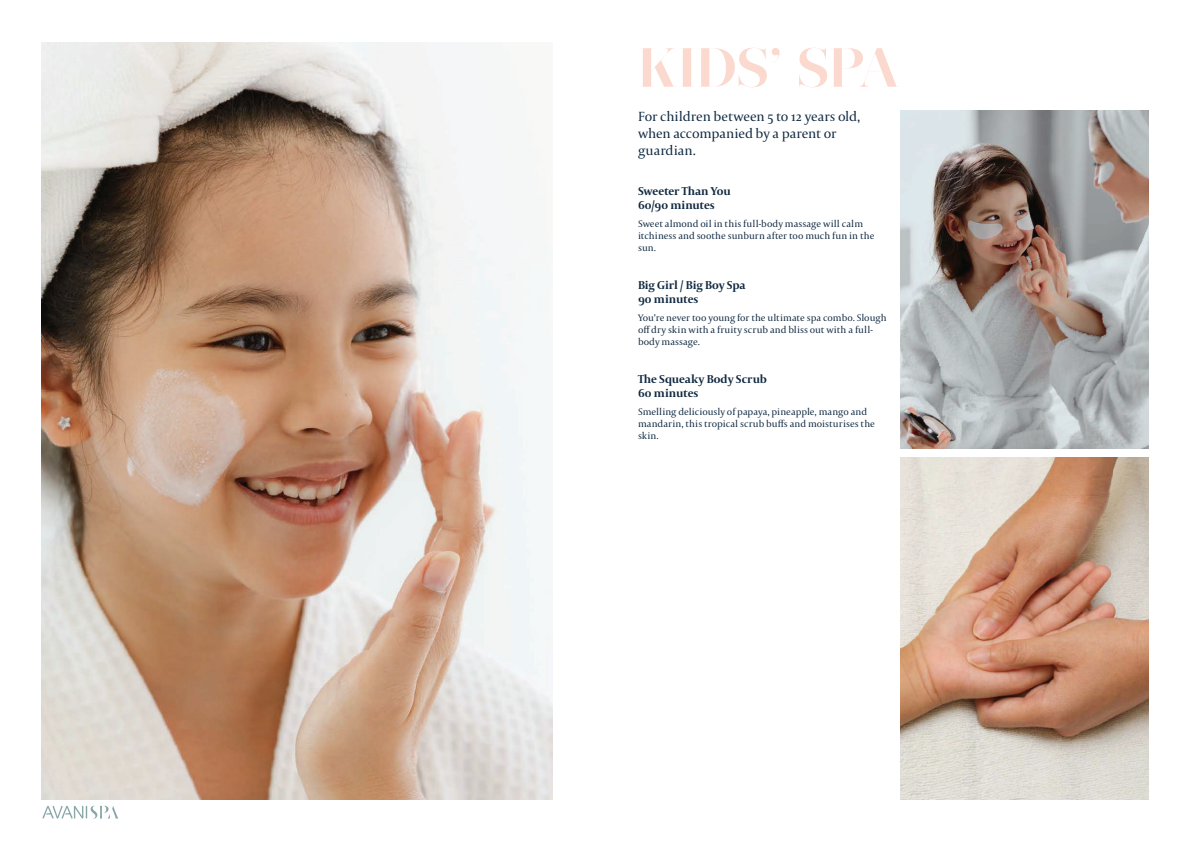
<style>
.page{position:relative;width:1191px;height:842px;background:#fff}
.page>*{position:absolute;margin:0;border:0;box-sizing:border-box;transform-origin:0 0}
.t1{font:700 55px "Narziss Pro Cy";color:#fbd9ce}
.t2{font:14px/16.8px "Capitolium 2";letter-spacing:-.005em;color:#0f2840}
.t3{font:700 12px/14.4px "Capitolium 2";letter-spacing:-.005em;color:#0f2840}
.t4{font:10px/12px "Capitolium 2";letter-spacing:.005em;color:#0f2840}
</style>
<div class="page">
<svg style="left:43px;top:806px;width:75px;height:13px"></svg>
<img style="left:41px;top:43px;width:512px;height:756px">
<img style="left:900px;top:111px;width:248px;height:338px">
<img style="left:900px;top:457px;width:248px;height:342px">
<h1 class="t1" style="left:638px;top:36px;width:263px">KIDS’ SPA</h1>
<h2 class="t2" style="left:638px;top:108px;width:224px">For children between 5 to 12 years old, when accompanied by a parent or guardian.</h2>
<p class="t3" style="left:638px;top:183px;width:94px">Sweeter Than You<br>60/90 minutes</p>
<p class="t4" style="left:638px;top:217px;width:238px">Sweet almond oil in this full-body massage will calm itchiness and soothe sunburn after too much fun in the sun.</p>
<p class="t3" style="left:638px;top:277px;width:109px">Big Girl / Big Boy Spa<br>90 minutes</p>
<p class="t4" style="left:638px;top:311px;width:250px">You’re never too young for the ultimate spa combo. Slough off dry skin with a fruity scrub and bliss out with a full&shy;body massage.</p>
<p class="t3" style="left:638px;top:371px;width:130px">The Squeaky Body Scrub<br>60 minutes</p>
<p class="t4" style="left:638px;top:405px;width:238px">Smelling deliciously of papaya, pineapple, mango and mandarin, this tropical scrub buffs and moisturises the skin.</p>
<p class="t4" style="left:643px;top:323px;width:4px">f</p>
<p class="t4" style="left:777px;top:417px;width:4px">f</p>
</div>
